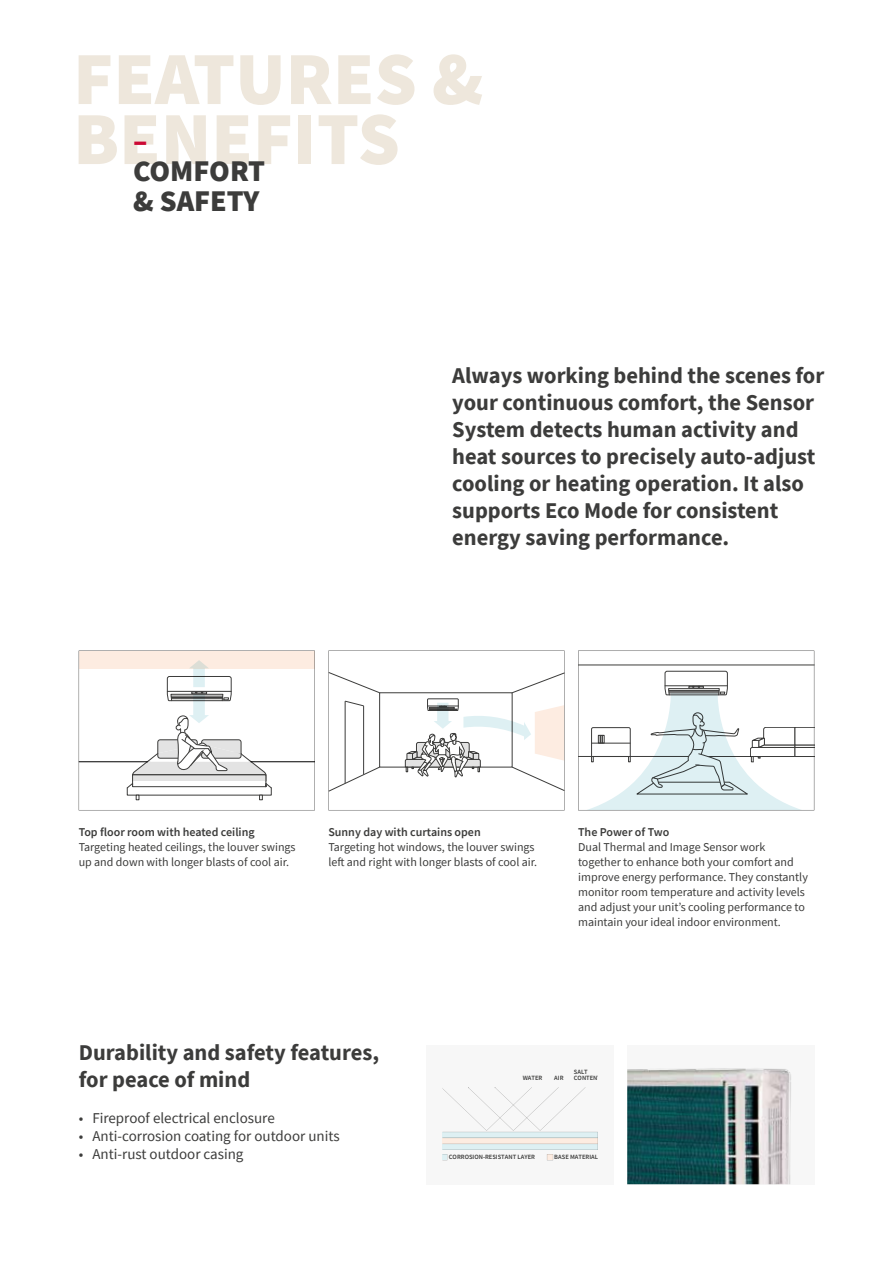
<style>
.page{position:relative;width:893px;height:1263px;background:#fff}
.page>*{position:absolute;margin:0;border:0;box-sizing:border-box;transform-origin:0 0}
.t1{font:900 75px/60px "Source Sans Pro";color:#eee7dc}
.t2{font:900 30px/30px "Source Sans Pro";color:#3c3c3b}
.t3{font:900 30px "Source Sans Pro";color:#cc0935}
.t4{font:700 22.5px/27px "Source Sans Pro";color:#3c3c3b}
.t5{font:15px "Source Sans Pro";color:#3c3c3b}
.t6{font:12px/15px "Source Sans Pro";color:#3c3c3b}
.t7{font:600 12px "Source Sans Pro";color:#3c3c3b}
.t8{font:600 6.45px/6px "Source Sans Pro";color:#3c3c3b}
</style>
<div class="page">
<svg style="left:578px;top:651px;width:236px;height:159px"></svg>
<svg style="left:79px;top:651px;width:236px;height:159px"></svg>
<hr style="left:79px;top:761px;width:68px;height:1px;background:#000">
<hr style="left:251px;top:761px;width:64px;height:1px;background:#000">
<svg style="left:328px;top:651px;width:237px;height:159px"></svg>
<div style="left:627px;top:1045px;width:187px;height:139px;background:#f7f7f7"></div>
<img style="left:627px;top:1068px;width:164px;height:116px">
<div style="left:427px;top:1045px;width:187px;height:139px;background:#f7f7f7"></div>
<svg style="left:442px;top:1087px;width:156px;height:73px"></svg>
<h1 class="t1" style="left:73px;top:48px;width:412px">FEATURES &amp;<br>BENEFITS</h1>
<h2 class="t3" style="left:133px;top:120px;width:16px">–</h2>
<h2 class="t2" style="left:133px;top:156px;width:134px">COMFORT &amp; SAFETY</h2>
<p class="t4" style="left:452px;top:361px;width:374px">Always working behind the scenes for your continuous comfort, the Sensor System detects human activity and heat sources to precisely auto-adjust cooling or heating operation. It also supports Eco Mode for consistent energy saving performance.</p>
<p class="t7" style="left:79px;top:824px;width:178px">Top floor room with heated ceiling</p>
<p class="t6" style="left:79px;top:840px;width:218px">Targeting heated ceilings, the louver swings up and down with longer blasts of cool air.</p>
<p class="t7" style="left:328px;top:824px;width:154px">Sunny day with curtains open</p>
<p class="t6" style="left:328px;top:840px;width:210px">Targeting hot windows, the louver swings left and right with longer blasts of cool air.</p>
<p class="t7" style="left:578px;top:824px;width:93px">The Power of Two</p>
<p class="t6" style="left:578px;top:840px;width:231px">Dual Thermal and Image Sensor work together to enhance both your comfort and improve energy performance. They constantly monitor room temperature and activity levels and adjust your unit’s cooling performance to maintain your ideal indoor environment.</p>
<h3 class="t4" style="left:79px;top:1038px;width:302px">Durability and safety features, for peace of mind</h3>
<p class="t5" style="left:79px;top:1108px;width:197px">• Fireproof electrical enclosure</p>
<p class="t5" style="left:79px;top:1126px;width:262px">• Anti-corrosion coating for outdoor units</p>
<p class="t5" style="left:79px;top:1144px;width:166px">• Anti-rust outdoor casing</p>
<p class="t8" style="left:449px;top:1154px;width:88px">CORROSION-RESISTANT LAYER</p>
<p class="t8" style="left:554px;top:1154px;width:45px">BASE MATERIAL</p>
<p class="t8" style="left:523px;top:1074px;width:21px">WATER</p>
<p class="t8" style="left:554px;top:1074px;width:11px">AIR</p>
<p class="t8" style="left:574px;top:1068px;width:29px">SALT<br>CONTENT</p>
</div>
